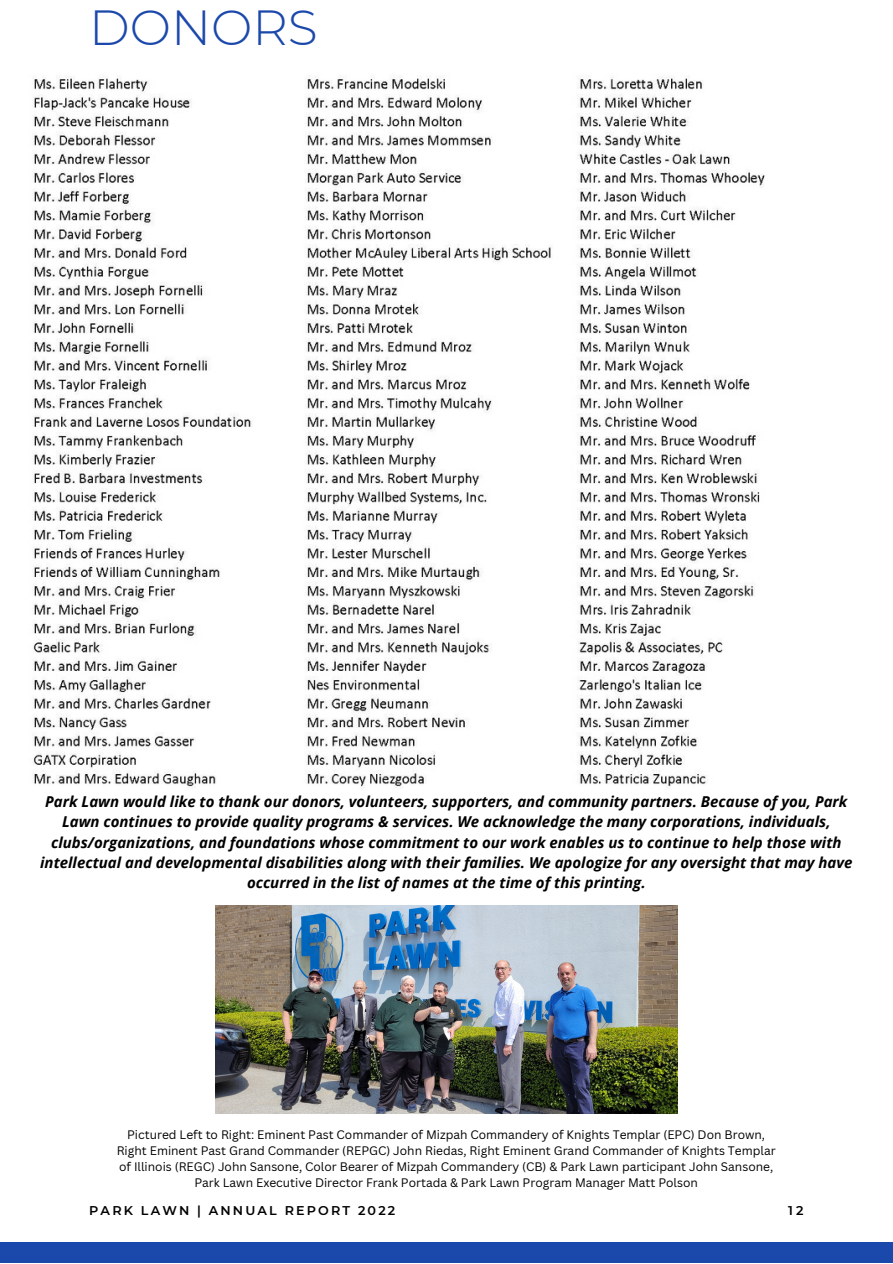
<style>
.page{position:relative;width:893px;height:1264px;background:#fff}
.page>*{position:absolute;margin:0;border:0;box-sizing:border-box;transform-origin:0 0}
.t1{font:300 49.2px "Montserrat";color:#1b48ab}
.t2{font:italic 700 15px/20.2px "Open Sans";color:#000;text-align:center}
.t3{font:600 12.75px "Montserrat";letter-spacing:.17em;color:#000}
.t4{font:12px/16px "Canva Sans";color:#000;text-align:center}
</style>
<div class="page">
<img style="left:33px;top:75px;width:732px;height:1039px">
<div style="left:0;top:1242px;width:892px;height:20px;background:#1b48ab"></div>
<img style="left:215px;top:905px;width:462px;height:208px">
<p class="t1" style="left:89px;top:-2px;width:230px">DONORS</p>
<p class="t2" style="left:40px;top:791px;width:813px">Park Lawn would like to thank our donors, volunteers, supporters, and community partners. Because of you, Park Lawn continues to provide quality programs &amp; services. We acknowledge the many corporations, individuals, clubs/organizations, and foundations whose commitment to our work enables us to continue to help those with intellectual and developmental disabilities along with their families. We apologize for any oversight that may have occurred in the list of names at the time of this printing.</p>
<p class="t4" style="left:117px;top:1126px;width:660px">Pictured Left to Right: Eminent Past Commander of Mizpah Commandery of Knights Templar (EPC) Don Brown, Right Eminent Past Grand Commander (REPGC) John Riedas, Right Eminent Grand Commander of Knights Templar of Illinois (REGC) John Sansone, Color Bearer of Mizpah Commandery (CB) &amp; Park Lawn participant John Sansone, Park Lawn Executive Director Frank Portada &amp; Park Lawn Program Manager Matt Polson</p>
<p class="t3" style="left:89px;top:1202px;width:307px">PARK LAWN | ANNUAL REPORT 2022</p>
<p class="t3" style="left:788px;top:1202px;width:17px">12</p>
</div>
